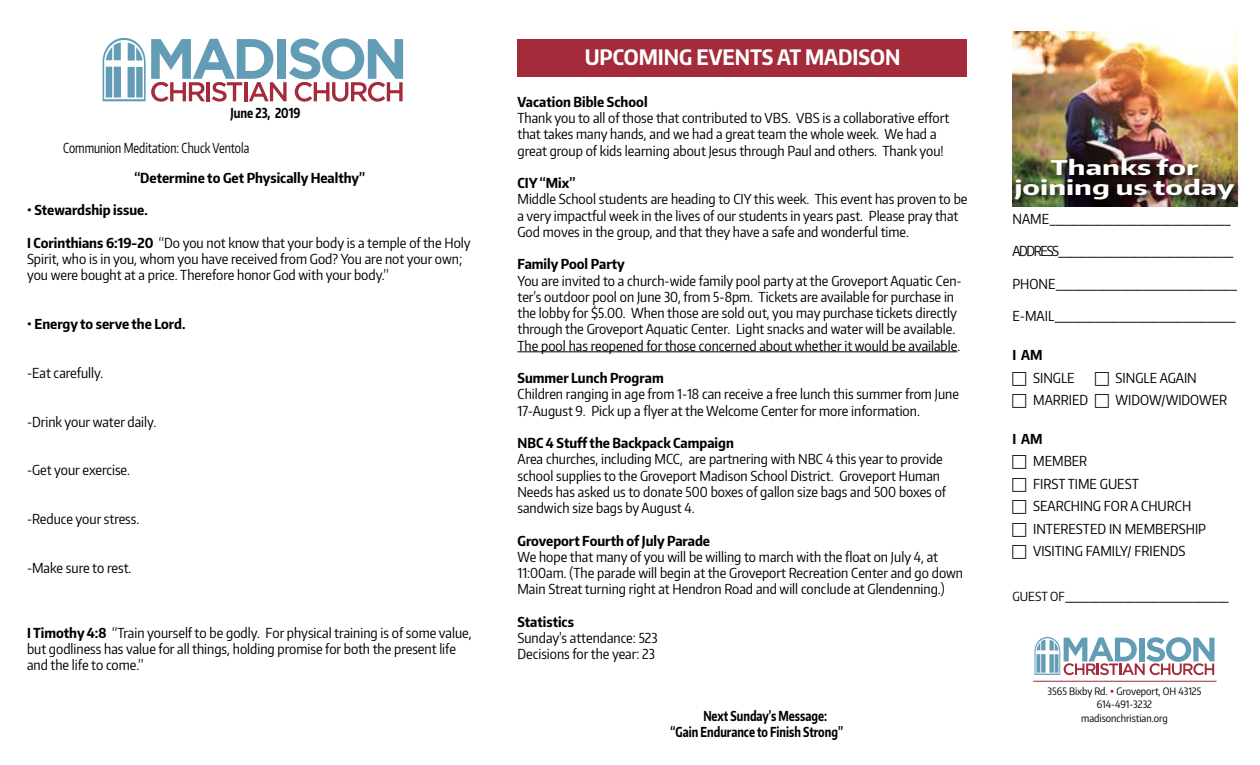
<style>
.page{position:relative;width:1260px;height:765px;background:#fff}
.page>*{position:absolute;margin:0;border:0;box-sizing:border-box;transform-origin:0 0}
.t1{font:700 21.25px "Encode Sans Condensed";color:#fff}
.t2{font:700 20.25px/20.2px "Encode Sans Condensed";color:#fff;text-align:center;scale:1.54 1}
.t3{font:13.75px/16.2px "Encode Sans Condensed";color:#000}
.t4{font:700 13.75px "Encode Sans Condensed";color:#000}
.t5{font:700 13.75px/16.2px "Encode Sans Condensed";color:#000;scale:.84 1}
.t6{font:13.75px "Encode Sans Condensed";letter-spacing:-.1em;color:#000}
.t7{font:13.75px "Encode Sans Condensed";color:#000;scale:.86 1}
.t8{font:700 13.75px "Encode Sans Condensed";color:#000;scale:.86 1}
.t9{font:10.12px/13.2px "Encode Sans Condensed";color:#000;text-align:center}
.s1{font-weight:700}
.s2{font-size:12.5px}
.s3{color:#a32b3a}
</style>
<div class="page">
<img style="left:1012px;top:32px;width:226px;height:174px">
<div style="left:1013px;top:158px;width:228px;height:49px;background:#000;opacity:.75"></div>
<div style="left:518px;top:39px;width:450px;height:37px;background:#a32b3a"></div>
<svg style="left:103px;top:38px;width:300px;height:64px"></svg>
<svg style="left:1035px;top:637px;width:179px;height:38px"></svg>
<hr style="left:1033px;top:681px;width:184px;height:1px;background:#a32b3a">
<hr style="left:518px;top:351px;width:439px;height:1px;background:#000">
<p class="t8" style="left:230px;top:104px;width:83px">June 23, 2019</p>
<p class="t7" style="left:63px;top:139px;width:218px">Communion Meditation: Chuck Ventola</p>
<p class="t4" style="left:134px;top:169px;width:232px">“Determine to Get Physically Healthy”</p>
<p class="t4" style="left:27px;top:201px;width:122px">• Stewardship issue.</p>
<p class="t3" style="left:27px;top:234px;width:445px"><span class="s1">I Corinthians 6:19-20</span> “Do you not know that your body is a temple of the Holy<br>Spirit, who is in you, whom you have received from God? You are not your own; you were bought at a price. Therefore honor God with your body.”</p>
<p class="t4" style="left:27px;top:315px;width:160px">• Energy to serve the Lord.</p>
<p class="t3" style="left:27px;top:364px;width:78px">-Eat carefully.</p>
<p class="t3" style="left:27px;top:413px;width:131px">-Drink your water daily.</p>
<p class="t3" style="left:27px;top:462px;width:105px">-Get your exercise.</p>
<p class="t3" style="left:27px;top:510px;width:114px">-Reduce your stress.</p>
<p class="t3" style="left:27px;top:559px;width:106px">-Make sure to rest.</p>
<p class="t3" style="left:27px;top:624px;width:446px"><span class="s1">I Timothy 4:8</span> “Train yourself to be godly. For physical training is of some value, but godliness has value for all things, holding promise for both the present life and the life to come.”</p>
<h1 class="t1" style="left:585px;top:43px;width:317px">UPCOMING EVENTS AT MADISON</h1>
<p class="t4" style="left:518px;top:93px;width:132px">Vacation Bible School</p>
<p class="t3" style="left:518px;top:109px;width:433px">Thank you to all of those that contributed to VBS. VBS is a collaborative effort that takes many hands, and we had a great team the whole week. We had a great group of kids learning about Jesus through Paul and others. Thank you!</p>
<p class="t4" style="left:518px;top:174px;width:59px">CIY “Mix”</p>
<p class="t3" style="left:518px;top:191px;width:451px">Middle School students are heading to CIY this week. This event has proven to be a very impactful week in the lives of our students in years past. Please pray that<br>God moves in the group, and that they have a safe and wonderful time.</p>
<p class="t4" style="left:518px;top:255px;width:109px">Family Pool Party</p>
<p class="t3" style="left:518px;top:272px;width:446px">You are invited to a church-wide family pool party at the Groveport Aquatic Cen&shy;ter’s outdoor pool on June 30, from 5-8pm. Tickets are available for purchase in the lobby for $5.00. When those are sold out, you may purchase tickets directly through the Groveport Aquatic Center. Light snacks and water will be available.<br>The pool has reopened for those concerned about whether it would be available.</p>
<p class="t4" style="left:518px;top:369px;width:148px">Summer Lunch Program</p>
<p class="t3" style="left:518px;top:386px;width:443px">Children ranging in age from 1-18 can receive a free lunch this summer from June<br>17-August 9. Pick up a flyer at the Welcome Center for more information.</p>
<p class="t4" style="left:518px;top:434px;width:218px">NBC 4 Stuff the Backpack Campaign</p>
<p class="t3" style="left:518px;top:451px;width:430px">Area churches, including MCC, are partnering with NBC 4 this year to provide school supplies to the Groveport Madison School District. Groveport Human Needs has asked us to donate 500 boxes of gallon size bags and 500 boxes of sandwich size bags by August 4.</p>
<p class="t4" style="left:518px;top:532px;width:194px">Groveport Fourth of July Parade</p>
<p class="t3" style="left:518px;top:548px;width:447px">We hope that many of you will be willing to march with the float on July 4, at<br>11:00am. (The parade will begin at the Groveport Recreation Center and go down<br>Main Streat turning right at Hendron Road and will conclude at Glendenning.)</p>
<p class="t4" style="left:518px;top:613px;width:58px">Statistics</p>
<p class="t3" style="left:518px;top:630px;width:142px">Sunday’s attendance: 523<br>Decisions for the year: 23</p>
<p class="t5" style="left:671px;top:707px;width:207px;text-indent:33px">Next Sunday’s Message: “Gain Endurance to Finish Strong”</p>
<h2 class="t2" style="left:1015px;top:157px;width:144px">Thanks for joining us today</h2>
<p class="t3" style="left:1012px;top:210px;width:220px">NAME_______________________________</p>
<p class="t6" style="left:1012px;top:242px;width:223px">ADDRESS______________________________</p>
<p class="t3" style="left:1012px;top:275px;width:227px">PHONE_______________________________</p>
<p class="t3" style="left:1012px;top:308px;width:225px">E-MAIL_______________________________</p>
<p class="t4" style="left:1012px;top:346px;width:32px">I AM</p>
<p class="t3" style="left:1033px;top:369px;width:43px">SINGLE</p>
<p class="t3" style="left:1116px;top:369px;width:83px">SINGLE AGAIN</p>
<p class="t3" style="left:1033px;top:391px;width:57px">MARRIED</p>
<p class="t3" style="left:1116px;top:391px;width:113px">WIDOW/WIDOWER</p>
<p class="t4" style="left:1012px;top:430px;width:32px">I AM</p>
<p class="t3" style="left:1033px;top:450px;width:174px;line-height:22.5px">MEMBER<br>FIRST TIME GUEST<br>SEARCHING FOR A CHURCH<br>INTERESTED IN MEMBERSHIP<br>VISITING FAMILY/ FRIENDS</p>
<p class="t3" style="left:1012px;top:588px;width:218px"><span class="s2">GUEST OF</span>____________________________</p>
<p class="t9" style="left:1048px;top:684px;width:155px">3565 Bixby Rd. <span class="s3">•</span> Groveport, OH 43125<br>614-491-3232<br>madisonchristian.org</p>
</div>
